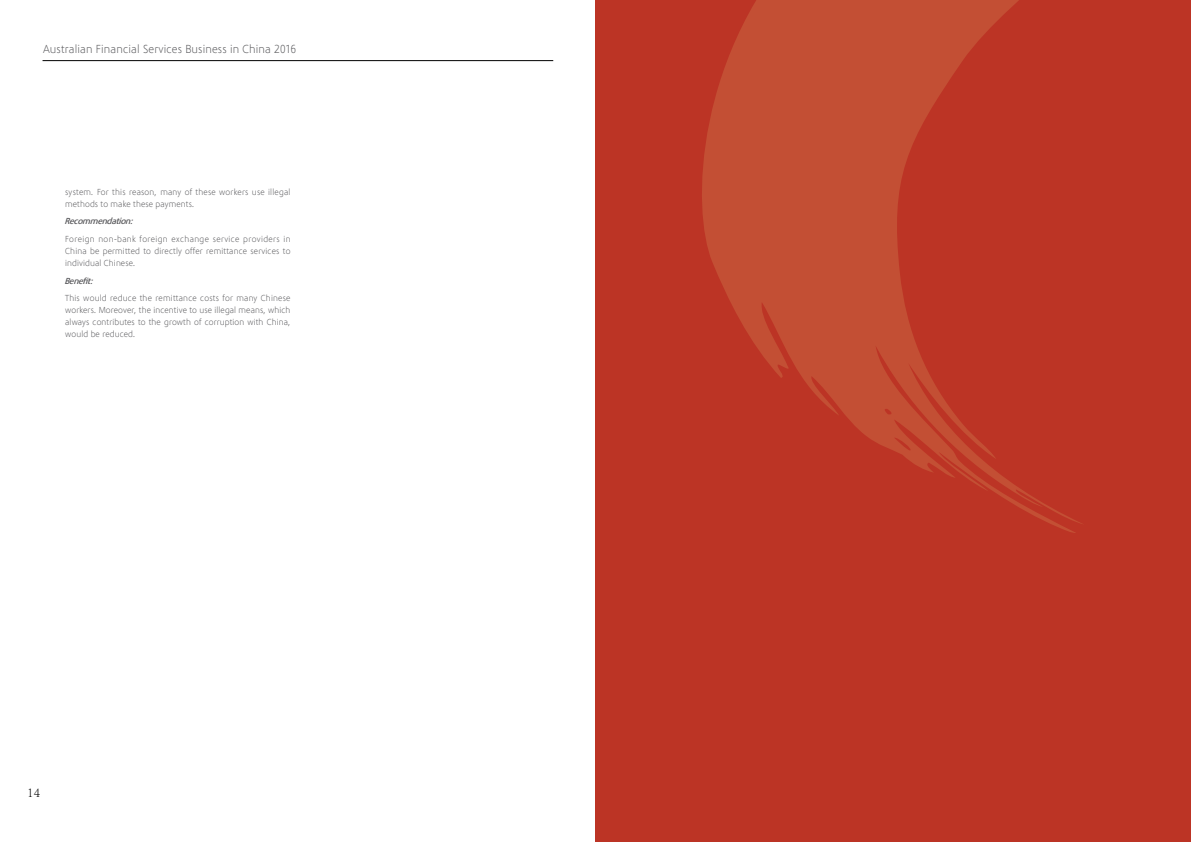
<style>
.page{position:relative;width:1191px;height:842px;background:#fff}
.page>*{position:absolute;margin:0;border:0;box-sizing:border-box;transform-origin:0 0}
.t1{font:300 14px "Adobe Song Std";color:#000}
.t2{font:300 12px "Phoenica STD";color:#58585b}
.t3{font:300 9px/12px "Phoenica STD";color:#58585b;text-align:justify}
.t4{font:italic 500 9px "Phoenica STD";color:#58585b}
</style>
<div class="page">
<hr style="left:43px;top:60px;width:510px;height:1px;background:#000">
<div style="left:595px;top:0;width:596px;height:842px;background:#bc3425"></div>
<svg style="left:702px;top:0;width:380px;height:533px"></svg>
<h2 class="t2" style="left:43px;top:42px;width:255px">Australian Financial Services Business in China 2016</h2>
<p class="t3" style="left:65px;top:186px;width:227px">system. For this reason, many of these workers use illegal methods to make these payments.</p>
<p class="t4" style="left:64px;top:217px;width:73px">Recommendation:</p>
<p class="t3" style="left:65px;top:233px;width:227px">Foreign non-bank foreign exchange service providers in China be permitted to directly offer remittance services to individual Chinese.</p>
<p class="t4" style="left:64px;top:276px;width:32px">Benefit:</p>
<p class="t3" style="left:65px;top:293px;width:227px">This would reduce the remittance costs for many Chinese workers. Moreover, the incentive to use illegal means, which always contributes to the growth of corruption with China, would be reduced.</p>
<h1 class="t1" style="left:27px;top:784px;width:14px">14</h1>
</div>
